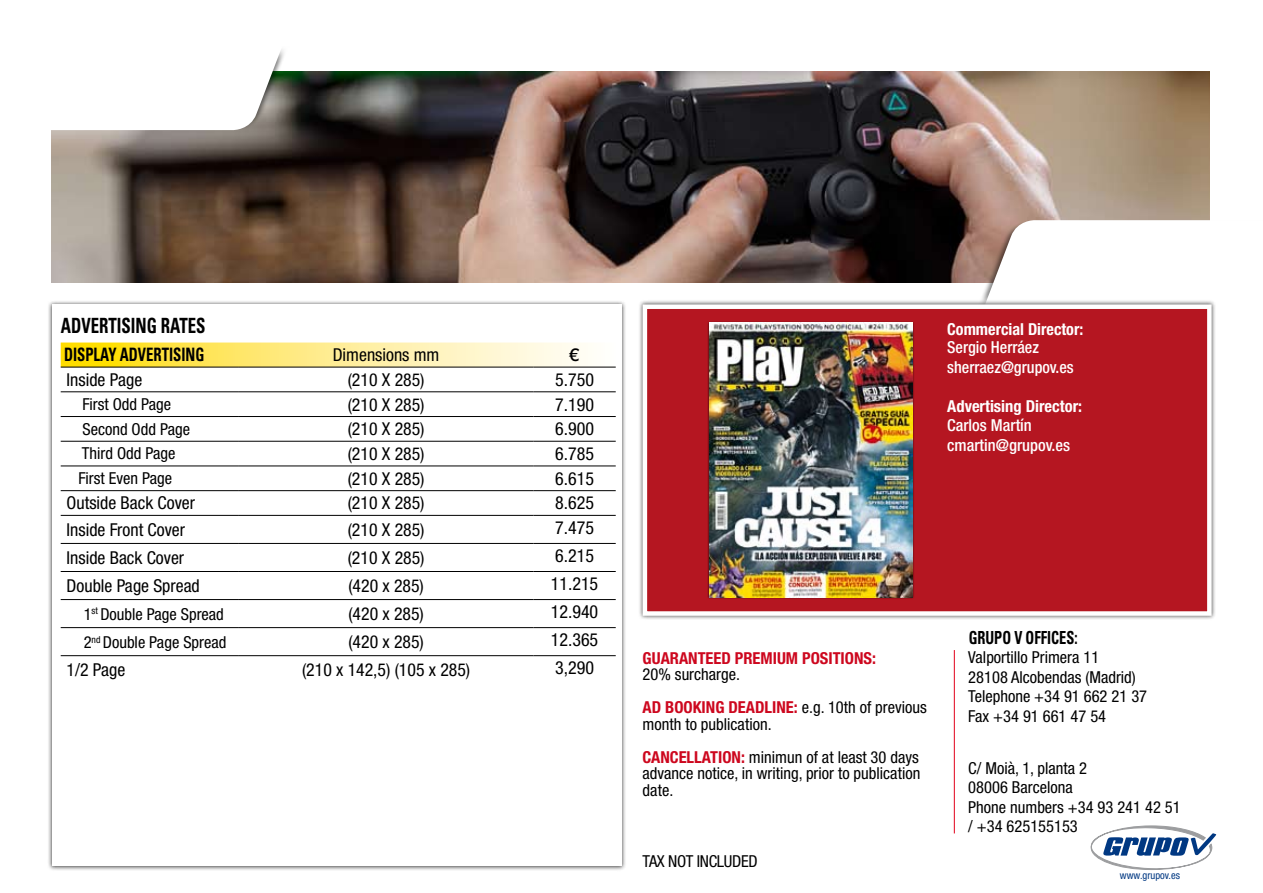
<style>
.page{position:relative;width:1263px;height:893px;background:#fff}
.page>*{position:absolute;margin:0;border:0;box-sizing:border-box;transform-origin:0 0}
.t1{font:700 condensed 21px "Univers LT Std";color:#000;scale:.8 1}
.t2{font:700 condensed 18.45px "Univers LT Std";color:#000;scale:.8 1}
.t3{font:condensed 18px "Helvetica Neue LT Std";color:#000}
.t4{font:700 condensed 18px "Univers LT Std";color:#000;scale:.8 1}
.t5{font:condensed 17.85px "Helvetica Neue LT Std";color:#000}
.t6{font:500 17.85px "Helvetica Neue LT Std";color:#000}
.t7{font:condensed 16.5px/19.5px "Helvetica Neue LT Std";color:#000}
.t8{font:500 condensed 16.5px/19.5px "Helvetica Neue LT Std";color:#fff}
.t9{font:700 condensed 16.5px "Helvetica Neue LT Std";color:#cd071e}
.t10{font:700 condensed 16.5px "Helvetica Neue LT Std";color:#fff}
.t11{font:condensed 16.5px "Helvetica Neue LT Std";letter-spacing:-.02em;color:#000}
.t12{font:condensed 10.5px "Helvetica Neue LT Std";color:#003882}
.s1{font-weight:700;color:#cd071e}
</style>
<div class="page">
<img style="left:52px;top:72px;width:1158px;height:210px">
<div style="left:0;top:0;width:332px;height:136px;background:#000;opacity:.5"></div>
<svg style="left:0;top:70px;width:323px;height:60px"></svg>
<div style="left:0;top:0;width:488px;height:70px;background:#fff"></div>
<svg style="left:945px;top:220px;width:265px;height:71px"></svg>
<div style="left:638px;top:300px;width:584px;height:331px;background:#000;opacity:.75"></div>
<div style="left:643px;top:304px;width:568px;height:312px;background:#b51621;border:4px solid #fff"></div>
<div style="left:708px;top:321px;width:212px;height:284px;background:#000;opacity:.75"></div>
<img style="left:710px;top:323px;width:202px;height:274px">
<hr style="left:954px;top:650px;width:1px;height:183px;background:#e2001a">
<svg style="left:1091px;top:825px;width:125px;height:45px"></svg>
<div style="left:47px;top:300px;width:588px;height:586px;background:#000;opacity:.75"></div>
<div style="left:52px;top:304px;width:569px;height:562px;background:#fff"></div>
<svg style="left:61px;top:343px;width:555px;height:24px;background:#fae989"></svg>
<hr style="left:61px;top:367px;width:178px;height:1px;background:#000">
<hr style="left:239px;top:367px;width:294px;height:1px;background:#000">
<hr style="left:533px;top:367px;width:83px;height:1px;background:#000">
<hr style="left:61px;top:391px;width:178px;height:1px;background:#000">
<hr style="left:239px;top:391px;width:294px;height:1px;background:#000">
<hr style="left:533px;top:391px;width:83px;height:1px;background:#000">
<hr style="left:61px;top:416px;width:178px;height:1px;background:#000">
<hr style="left:239px;top:416px;width:294px;height:1px;background:#000">
<hr style="left:533px;top:416px;width:83px;height:1px;background:#000">
<hr style="left:61px;top:441px;width:178px;height:1px;background:#000">
<hr style="left:239px;top:441px;width:294px;height:1px;background:#000">
<hr style="left:533px;top:441px;width:83px;height:1px;background:#000">
<hr style="left:61px;top:466px;width:178px;height:1px;background:#000">
<hr style="left:239px;top:466px;width:294px;height:1px;background:#000">
<hr style="left:533px;top:466px;width:83px;height:1px;background:#000">
<hr style="left:61px;top:490px;width:178px;height:1px;background:#000">
<hr style="left:239px;top:490px;width:294px;height:1px;background:#000">
<hr style="left:533px;top:490px;width:83px;height:1px;background:#000">
<hr style="left:61px;top:515px;width:178px;height:1px;background:#000">
<hr style="left:239px;top:515px;width:294px;height:1px;background:#000">
<hr style="left:533px;top:515px;width:83px;height:1px;background:#000">
<hr style="left:61px;top:543px;width:178px;height:1px;background:#000">
<hr style="left:239px;top:543px;width:294px;height:1px;background:#000">
<hr style="left:533px;top:543px;width:83px;height:1px;background:#000">
<hr style="left:61px;top:571px;width:178px;height:1px;background:#000">
<hr style="left:239px;top:571px;width:294px;height:1px;background:#000">
<hr style="left:533px;top:571px;width:83px;height:1px;background:#000">
<hr style="left:61px;top:599px;width:178px;height:1px;background:#000">
<hr style="left:239px;top:599px;width:294px;height:1px;background:#000">
<hr style="left:533px;top:599px;width:83px;height:1px;background:#000">
<hr style="left:61px;top:627px;width:178px;height:1px;background:#000">
<hr style="left:239px;top:627px;width:294px;height:1px;background:#000">
<hr style="left:533px;top:627px;width:83px;height:1px;background:#000">
<hr style="left:61px;top:655px;width:178px;height:1px;background:#000">
<hr style="left:239px;top:655px;width:294px;height:1px;background:#000">
<hr style="left:533px;top:655px;width:83px;height:1px;background:#000">
<p class="t1" style="left:61px;top:313px;width:182px">ADVERTISING RATES</p>
<p class="t2" style="left:64px;top:343px;width:177px">DISPLAY ADVERTISING</p>
<p class="t5" style="left:333px;top:344px;width:108px">Dimensions mm</p>
<p class="t6" style="left:570px;top:344px;width:11px">€</p>
<p class="t5" style="left:67px;top:369px;width:77px">Inside Page</p>
<p class="t5" style="left:348px;top:369px;width:78px">(210 X 285)</p>
<p class="t3" style="left:555px;top:369px;width:40px">5.750</p>
<p class="t7" style="left:82px;top:394px;width:90px">First Odd Page</p>
<p class="t5" style="left:348px;top:394px;width:78px">(210 X 285)</p>
<p class="t3" style="left:555px;top:394px;width:40px">7.190</p>
<p class="t7" style="left:82px;top:419px;width:109px">Second Odd Page</p>
<p class="t5" style="left:348px;top:419px;width:78px">(210 X 285)</p>
<p class="t3" style="left:555px;top:418px;width:40px">6.900</p>
<p class="t7" style="left:82px;top:444px;width:95px">Third Odd Page</p>
<p class="t5" style="left:348px;top:443px;width:78px">(210 X 285)</p>
<p class="t3" style="left:555px;top:443px;width:40px">6.785</p>
<p class="t7" style="left:79px;top:468px;width:95px">First Even Page</p>
<p class="t5" style="left:348px;top:468px;width:78px">(210 X 285)</p>
<p class="t3" style="left:555px;top:468px;width:40px">6.615</p>
<p class="t5" style="left:67px;top:493px;width:130px">Outside Back Cover</p>
<p class="t5" style="left:348px;top:493px;width:78px">(210 X 285)</p>
<p class="t3" style="left:555px;top:493px;width:40px">8.625</p>
<p class="t5" style="left:67px;top:519px;width:120px">Inside Front Cover</p>
<p class="t5" style="left:348px;top:519px;width:78px">(210 X 285)</p>
<p class="t3" style="left:555px;top:517px;width:40px">7.475</p>
<p class="t5" style="left:67px;top:547px;width:119px">Inside Back Cover</p>
<p class="t5" style="left:348px;top:547px;width:78px">(210 X 285)</p>
<p class="t3" style="left:555px;top:545px;width:40px">6.215</p>
<p class="t5" style="left:67px;top:575px;width:135px">Double Page Spread</p>
<p class="t5" style="left:348px;top:575px;width:77px">(420 x 285)</p>
<p class="t3" style="left:551px;top:573px;width:49px">11.215</p>
<p class="t7" style="left:84px;top:604px;width:142px">1<sup>st</sup> Double Page Spread</p>
<p class="t5" style="left:348px;top:603px;width:77px">(420 x 285)</p>
<p class="t3" style="left:551px;top:602px;width:49px">12.940</p>
<p class="t7" style="left:84px;top:632px;width:144px">2<sup>nd</sup> Double Page Spread</p>
<p class="t5" style="left:348px;top:631px;width:77px">(420 x 285)</p>
<p class="t3" style="left:551px;top:630px;width:49px">12.365</p>
<p class="t5" style="left:67px;top:659px;width:60px">1/2 Page</p>
<p class="t5" style="left:302px;top:659px;width:170px">(210 x 142,5) (105 x 285)</p>
<p class="t3" style="left:555px;top:658px;width:40px">3,290</p>
<p class="t10" style="left:947px;top:319px;width:138px">Commercial Director:</p>
<p class="t8" style="left:947px;top:337px;width:128px">Sergio Herráez sherraez@grupov.es</p>
<p class="t10" style="left:947px;top:396px;width:136px">Advertising Director:</p>
<p class="t8" style="left:947px;top:415px;width:124px">Carlos Martín cmartin@grupov.es</p>
<p class="t9" style="left:643px;top:648px;width:10px">GUARANT</p>
<p class="t9" style="left:706px;top:648px;width:65px">EED PREMIUM</p>
<p class="t9" style="left:802px;top:648px;width:18px">POSITIONS</p>
<p class="t9" style="left:872px;top:648px;width:5px">:</p>
<p class="t7" style="left:643px;top:665px;width:99px">20% surcharge.</p>
<p class="t9" style="left:643px;top:698px;width:113px">AD BOOKING DEADLIN</p>
<p class="t7" style="left:786px;top:698px;width:142px"><span class="s1">E:</span> e.g. 10th of previous</p>
<p class="t7" style="left:643px;top:707px;width:278px;line-height:33px">month to publication.<br><span class="s1">Cancellation:</span> minimun of at least 30 days</p>
<p class="t7" style="left:643px;top:765px;width:279px;line-height:16.5px">advance notice, in writing, prior to publication date.</p>
<p class="t11" style="left:643px;top:851px;width:116px">TAX NOT INCLUDED</p>
<p class="t4" style="left:969px;top:626px;width:138px">GRUPO V OFFICES:</p>
<p class="t7" style="left:968px;top:647px;width:180px">Valportillo Primera 11<br>28108 Alcobendas (Madrid)<br>Telephone +34 91 662 21 37<br>Fax +34 91 661 47 54</p>
<p class="t7" style="left:968px;top:758px;width:214px">C/ Moià, 1, planta 2<br>08006 Barcelona<br>Phone numbers +34 93 241 42 51 / +34 625155153</p>
<p class="t12" style="left:1120px;top:869px;width:62px">www.grupov.es</p>
</div>
